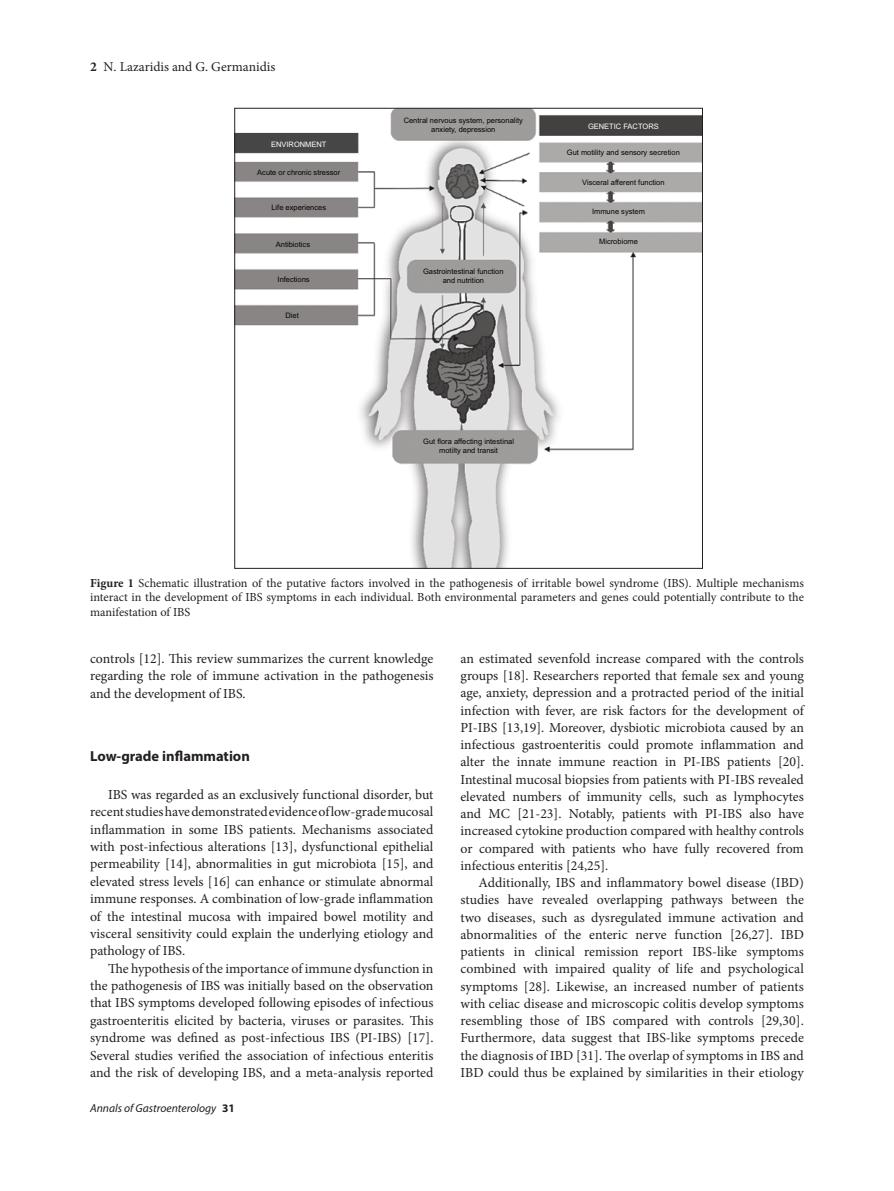
<style>
.page{position:relative;width:894px;height:1191px;background:#fff}
.page>*{position:absolute;margin:0;border:0;box-sizing:border-box;transform-origin:0 0}
.t1{font:700 14.55px "Myriad Pro";color:#231f20}
.t2{font:13.8px/17.2px "Minion Pro";color:#231f20;text-align:justify}
.t3{font:13.5px "Minion Pro";color:#231f20}
.t4{font:12.3px/14.7px "Minion Pro";color:#231f20;text-align:justify}
.t5{font:italic 11.55px "Myriad Pro";color:#231f20}
.t6{font:7.5px/9px "Arial";color:#040503;text-align:center}
.t7{font:7.5px "Arial";color:#fff}
.s1{font-weight:700}
.s2{font-weight:700;font-style:normal}
</style>
<div class="page">
<img style="left:236px;top:110px;width:464px;height:456px">
<p class="t3" style="left:90px;top:57px;width:187px"><span class="s1">2</span> N. Lazaridis and G. Germanidis</p>
<p class="t7" style="left:271px;top:139px;width:57px">ENVIRONMENT</p>
<p class="t6" style="left:257px;top:167px;width:84px">Acute or chronic stressor</p>
<p class="t6" style="left:271px;top:203px;width:56px">Life experiences</p>
<p class="t6" style="left:276px;top:239px;width:36px">Antibiotics</p>
<p class="t6" style="left:277px;top:275px;width:34px">Infections</p>
<p class="t6" style="left:285px;top:311px;width:15px">Diet</p>
<p class="t6" style="left:403px;top:116px;width:121px">Central nervous system, personality anxiety, depression</p>
<p class="t6" style="left:423px;top:267px;width:82px">Gastrointestinal function and nutrition</p>
<p class="t7" style="left:587px;top:121px;width:72px">GENETIC FACTORS</p>
<p class="t6" style="left:566px;top:148px;width:114px">Gut motility and sensory secretion</p>
<p class="t6" style="left:582px;top:178px;width:84px">Visceral afferent function</p>
<p class="t6" style="left:592px;top:206px;width:54px">Immune system</p>
<p class="t6" style="left:599px;top:237px;width:40px">Microbiome</p>
<p class="t6" style="left:423px;top:437px;width:92px">Gut flora affecting intestinal motilty and transit</p>
<p class="t4" style="left:90px;top:575px;width:715px"><span class="s1">Figure 1</span> Schematic illustration of the putative factors involved in the pathogenesis of irritable bowel syndrome (IBS). Multiple mechanisms interact in the development of IBS symptoms in each individual. Both environmental parameters and genes could potentially contribute to the manifestation of IBS</p>
<p class="t2" style="left:90px;top:649px;width:345px">controls [12]. This review summarizes the current knowledge regarding the role of immune activation in the pathogenesis and the development of IBS.</p>
<p class="t1" style="left:90px;top:746px;width:161px">Low-grade inflammation</p>
<p class="t2" style="left:90px;top:785px;width:345px;text-indent:18px">IBS was regarded as an exclusively functional disorder, but recent studies have demonstrated evidence of low-grade mucosal inflammation in some IBS patients. Mechanisms associated with post-infectious alterations [13], dysfunctional epithelial permeability [14], abnormalities in gut microbiota [15], and elevated stress levels [16] can enhance or stimulate abnormal immune responses. A combination of low-grade inflammation of the intestinal mucosa with impaired bowel motility and visceral sensitivity could explain the underlying etiology and pathology of IBS.</p>
<p class="t2" style="left:90px;top:959px;width:345px;text-indent:18px">The hypothesis of the importance of immune dysfunction in the pathogenesis of IBS was initially based on the observation that IBS symptoms developed following episodes of infectious gastroenteritis elicited by bacteria, viruses or parasites. This syndrome was defined as post-infectious IBS (PI-IBS) [17].<br>Several studies verified the association of infectious enteritis and the risk of developing IBS, and a meta-analysis reported</p>
<p class="t5" style="left:90px;top:1101px;width:146px">Annals of Gastroenterology <span class="s2">31</span></p>
<p class="t2" style="left:460px;top:649px;width:345px">an estimated sevenfold increase compared with the controls groups [18]. Researchers reported that female sex and young age, anxiety, depression and a protracted period of the initial infection with fever, are risk factors for the development of PI-IBS [13,19]. Moreover, dysbiotic microbiota caused by an infectious gastroenteritis could promote inflammation and alter the innate immune reaction in PI-IBS patients [20].<br>Intestinal mucosal biopsies from patients with PI-IBS revealed elevated numbers of immunity cells, such as lymphocytes and MC [21-23]. Notably, patients with PI-IBS also have increased cytokine production compared with healthy controls or compared with patients who have fully recovered from infectious enteritis [24,25].</p>
<p class="t2" style="left:460px;top:874px;width:345px;text-indent:18px">Additionally, IBS and inflammatory bowel disease (IBD) studies have revealed overlapping pathways between the two diseases, such as dysregulated immune activation and abnormalities of the enteric nerve function [26,27]. IBD patients in clinical remission report IBS-like symptoms combined with impaired quality of life and psychological symptoms [28]. Likewise, an increased number of patients with celiac disease and microscopic colitis develop symptoms resembling those of IBS compared with controls [29,30].<br>Furthermore, data suggest that IBS-like symptoms precede the diagnosis of IBD [31]. The overlap of symptoms in IBS and IBD could thus be explained by similarities in their etiology</p>
</div>
